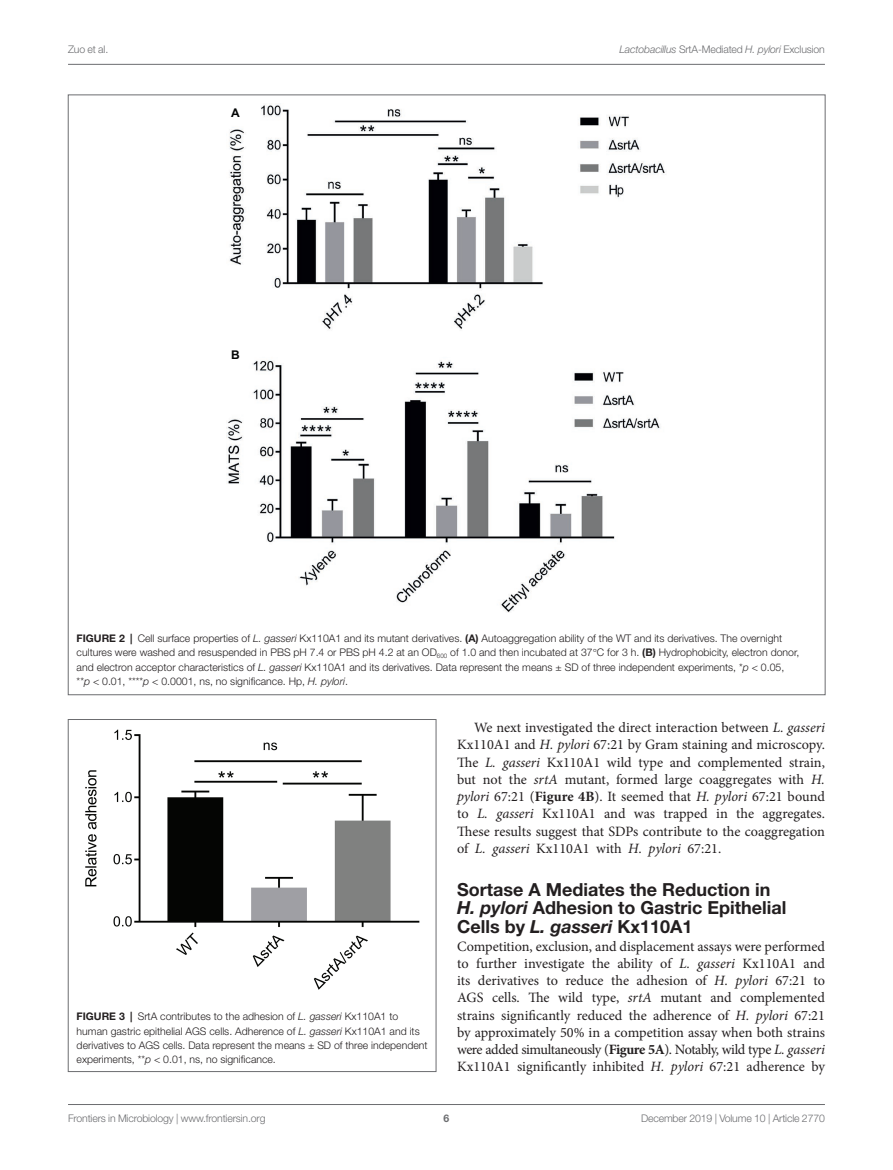
<style>
.page{position:relative;width:893px;height:1170px;background:#fff}
.page>*{position:absolute;margin:0;border:0;box-sizing:border-box;transform-origin:0 0}
.HEAD_2{font:700 18px/18.8px "Helvetica Neue LT Std";color:#231f20}
.TEXT_FLUSH{font:14.25px/17.2px "Minion Pro";color:#231f20;text-align:justify}
.TEXT{font:14.25px/17.2px "Minion Pro";color:#231f20;text-align:justify}
.t1{font:700 12px "Arial";color:#030505}
.FIG_LEG{font:300 10.5px/14.2px "Helvetica Neue LT Std";color:#231f20}
.t2{font:300 10.5px "Helvetica Neue LT Std";letter-spacing:-.015em;color:#6c6d70}
.t3{font:700 10.5px "Helvetica Neue LT Std";color:#6c6d70}
.s1{font-style:italic}
.s2{font-weight:700}
.s3{font-family:"STIX General";font-weight:400}
</style>
<div class="page">
<hr style="left:68px;top:64px;width:757px;height:1px;background:#6c6d70">
<hr style="left:68px;top:1104px;width:757px;height:1px;background:#6c6d70">
<img style="left:85px;top:729px;width:335px;height:261px">
<div style="left:68px;top:719px;width:368px;height:352px;border:1px solid #6c6d70"></div>
<img style="left:227px;top:103px;width:439px;height:510px">
<p class="t2" style="left:68px;top:42px;width:42px">Zuo et al.</p>
<p class="t2" style="left:619px;top:42px;width:207px"><span class="s1">Lactobacillus</span> SrtA-Mediated <span class="s1">H. pylori</span> Exclusion</p>
<p class="t1" style="left:231px;top:105px;width:10px">A</p>
<p class="t1" style="left:231px;top:347px;width:10px">B</p>
<p class="FIG_LEG" style="left:77px;top:631px;width:724px"><span class="s2">FIGURE 2 |</span> Cell surface properties of <span class="s1">L. gasseri</span> Kx110A1 and its mutant derivatives. <span class="s2">(A)</span> Autoaggregation ability of the WT and its derivatives. The overnight cultures were washed and resuspended in PBS pH 7.4 or PBS pH 4.2 at an OD<sub>600</sub> of 1.0 and then incubated at 37<span class="s3">°</span>C for 3 h. <span class="s2">(B)</span> Hydrophobicity, electron donor, and electron acceptor characteristics of <span class="s1">L. gasseri</span> Kx110A1 and its derivatives. Data represent the means ± SD of three independent experiments, *<span class="s1">p</span> &lt; 0.05, **<span class="s1">p</span> &lt; 0.01, ****<span class="s1">p</span> &lt; 0.0001, ns, no significance. Hp, <span class="s1">H. pylori</span>.</p>
<p class="FIG_LEG" style="left:77px;top:1009px;width:352px"><span class="s2">FIGURE 3 |</span> SrtA contributes to the adhesion of <span class="s1">L. gasseri</span> Kx110A1 to human gastric epithelial AGS cells. Adherence of <span class="s1">L. gasseri</span> Kx110A1 and its derivatives to AGS cells. Data represent the means ± SD of three independent experiments, **<span class="s1">p</span> &lt; 0.01, ns, no significance.</p>
<p class="TEXT" style="left:457px;top:719px;width:369px;text-indent:17px">We next investigated the direct interaction between <span class="s1">L. gasseri </span>Kx110A1 and <span class="s1">H. pylori</span> 67:21 by Gram staining and microscopy.<br>The <span class="s1">L. gasseri</span> Kx110A1 wild type and complemented strain, but not the <span class="s1">srtA</span> mutant, formed large coaggregates with <span class="s1">H. pylori</span> 67:21 (<span class="s2">Figure 4B</span>). It seemed that <span class="s1">H. pylori</span> 67:21 bound to <span class="s1">L. gasseri</span> Kx110A1 and was trapped in the aggregates.<br>These results suggest that SDPs contribute to the coaggregation of <span class="s1">L. gasseri</span> Kx110A1 with <span class="s1">H. pylori</span> 67:21.</p>
<p class="HEAD_2" style="left:457px;top:879px;width:331px">Sortase A Mediates the Reduction in<br><span class="s1">H. pylori</span> Adhesion to Gastric Epithelial<br>Cells by <span class="s1">L. gasseri</span> Kx110A1</p>
<p class="TEXT_FLUSH" style="left:457px;top:937px;width:369px">Competition, exclusion, and displacement assays were performed to further investigate the ability of <span class="s1">L. gasseri</span> Kx110A1 and its derivatives to reduce the adhesion of <span class="s1">H. pylori</span> 67:21 to AGS cells. The wild type, <span class="s1">srtA</span> mutant and complemented strains significantly reduced the adherence of <span class="s1">H. pylori</span> 67:21 by approximately 50% in a competition assay when both strains were added simultaneously (<span class="s2">Figure 5A</span>). Notably, wild type <span class="s1">L. gasseri </span>Kx110A1 significantly inhibited <span class="s1">H. pylori</span> 67:21 adherence by</p>
<p class="t2" style="left:68px;top:1111px;width:199px">Frontiers in Microbiology | www.frontiersin.org</p>
<p class="t3" style="left:444px;top:1111px;width:7px">6</p>
<p class="t2" style="left:641px;top:1111px;width:185px">December 2019 | Volume 10 | Article 2770</p>
</div>
